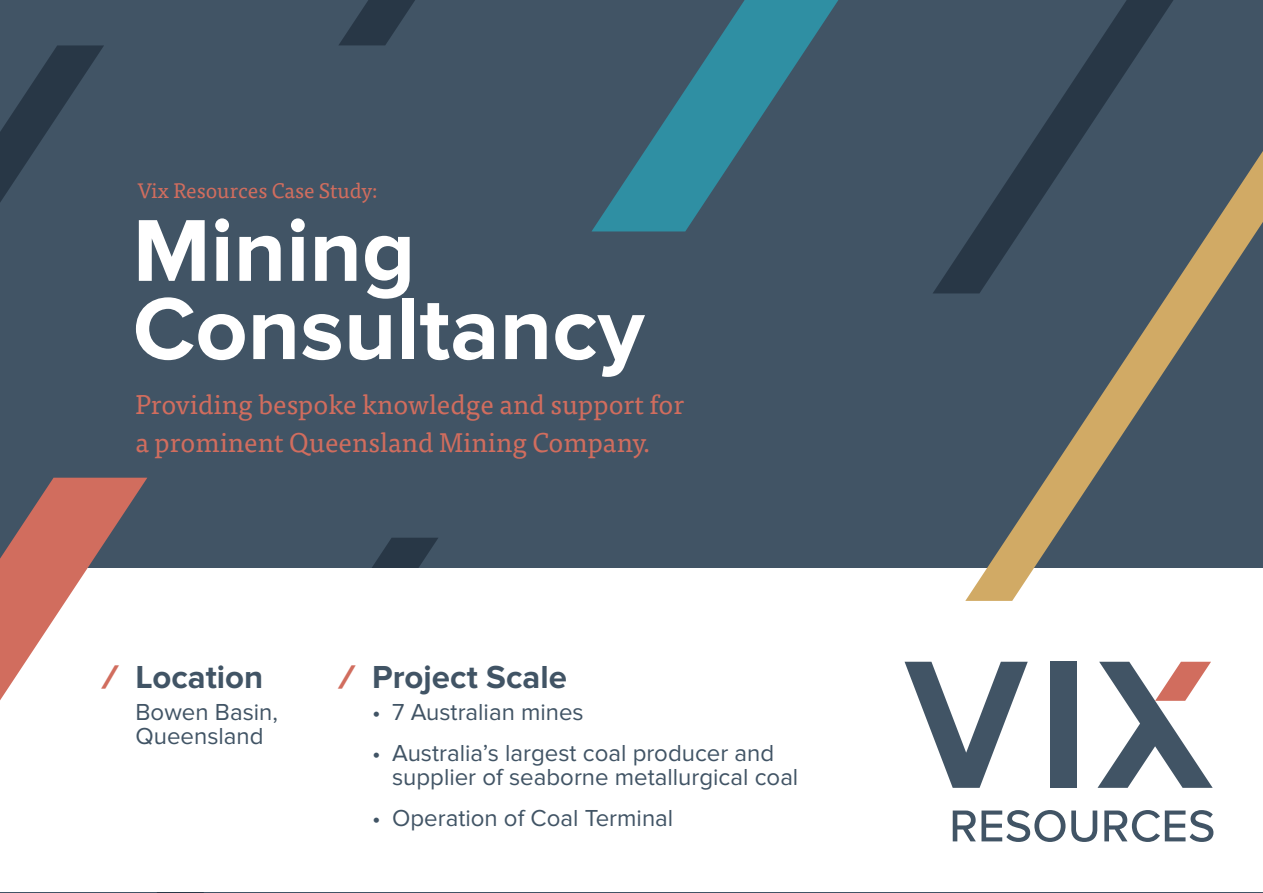
<style>
.page{position:relative;width:1263px;height:893px;background:#415465}
.page>*{position:absolute;margin:0;border:0;box-sizing:border-box;transform-origin:0 0}
.t1{font:700 91.05px/78.2px "Proxima Nova";color:#fff}
.t2{font:700 33px "Proxima Nova";color:#415465}
.t3{font:27px/37.5px "Tisa Pro";color:#d16d5e}
.t4{font:24px/24px "Proxima Nova";color:#415465}
.t5{font:21px "Tisa Pro";color:#d16d5e}
.s1{font-weight:900;font-style:italic;color:#d16d5e}
</style>
<div class="page">
<svg style="left:104px;top:538px;width:334px;height:355px"></svg>
<div style="left:0;top:568px;width:1263px;height:323px;background:#fff"></div>
<svg style="left:965px;top:293px;width:251px;height:308px"></svg>
<svg style="left:0;top:45px;width:104px;height:847px"></svg>
<svg style="left:339px;top:0;width:76px;height:45px"></svg>
<svg style="left:592px;top:0;width:246px;height:231px"></svg>
<svg style="left:933px;top:0;width:330px;height:293px"></svg>
<svg style="left:0;top:478px;width:147px;height:222px"></svg>
<svg style="left:953px;top:810px;width:112px;height:32px"></svg>
<svg style="left:1071px;top:810px;width:26px;height:32px"></svg>
<svg style="left:1104px;top:810px;width:109px;height:32px"></svg>
<div style="left:1050px;top:662px;width:27px;height:126px;background:#415465"></div>
<svg style="left:904px;top:662px;width:124px;height:126px"></svg>
<svg style="left:1097px;top:662px;width:116px;height:126px"></svg>
<p class="t5" style="left:137px;top:175px;width:242px">Vix Resources Case Study:</p>
<h1 class="t1" style="left:133px;top:213px;width:513px">Mining<br>Consultancy</h1>
<p class="t3" style="left:135px;top:385px;width:550px">Providing bespoke knowledge and support for a prominent Queensland Mining Company.</p>
<h2 class="t2" style="left:102px;top:658px;width:163px"><span class="s1">/</span> Location</h2>
<p class="t4" style="left:136px;top:701px;width:144px">Bowen Basin,<br>Queensland</p>
<h2 class="t2" style="left:338px;top:658px;width:230px"><span class="s1">/</span> Project Scale</h2>
<p class="t4" style="left:372px;top:701px;width:213px">• 7 Australian mines</p>
<p class="t4" style="left:392px;top:742px;width:408px;text-indent:-20px">• Australia’s largest coal producer and supplier of seaborne metallurgical coal</p>
<p class="t4" style="left:372px;top:807px;width:303px">• Operation of Coal Terminal</p>
</div>
